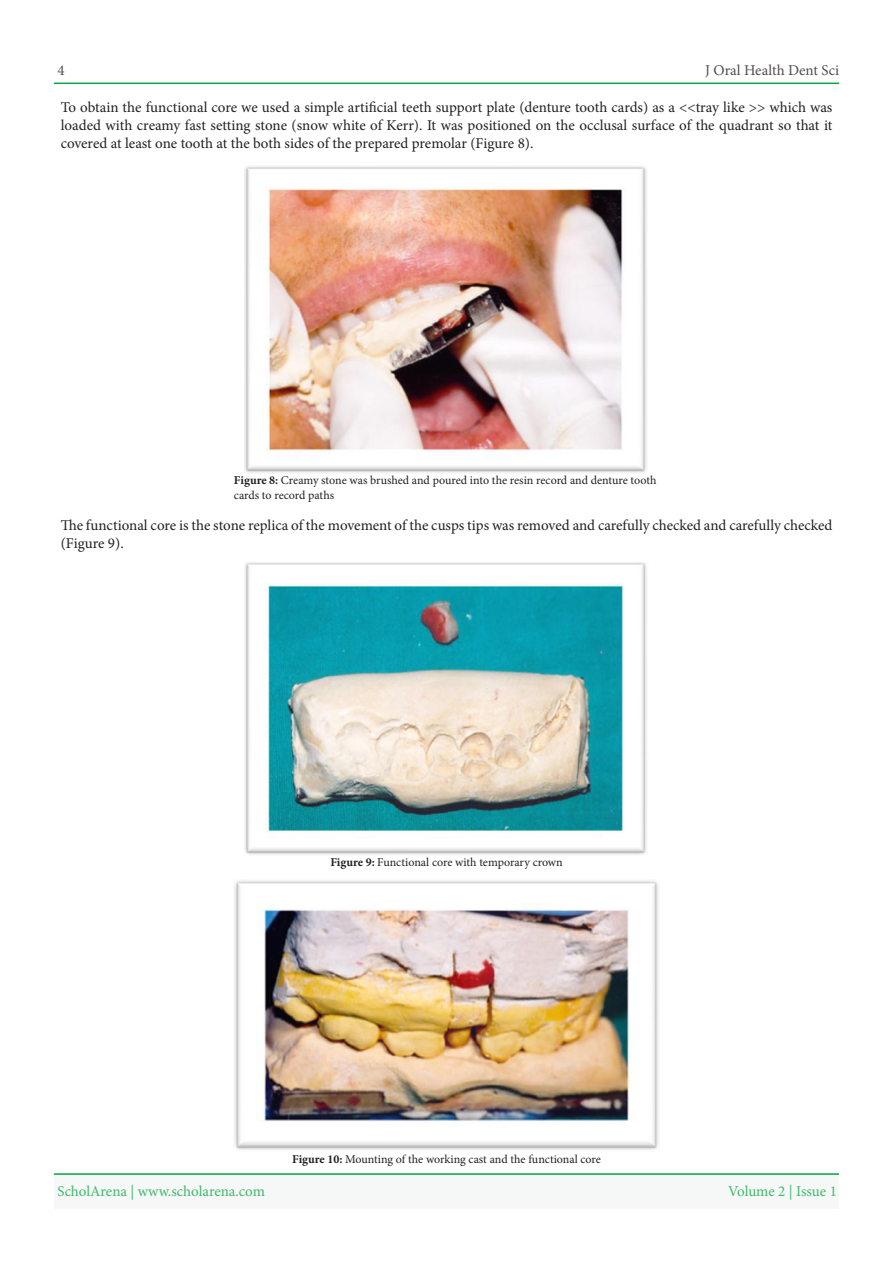
<style>
.page{position:relative;width:893px;height:1263px;background:#fff}
.page>*{position:absolute;margin:0;border:0;box-sizing:border-box;transform-origin:0 0}
.t1{font:15px/18px "Minion Pro";letter-spacing:-.005em;color:#231f20;text-align:justify}
.t2{font:15px "Minion Pro";letter-spacing:-.005em;color:#40b86b}
.t3{font:15px "Minion Pro";color:#524c4c}
.t4{font:12px/14.4px "Minion Pro";letter-spacing:-.005em;color:#231f20}
.s1{font-weight:700}
</style>
<div class="page">
<hr style="left:54px;top:83px;width:785px;height:1px;background:#0aa345">
<div style="left:54px;top:1174px;width:785px;height:35px;background:#f6f7f7"></div>
<hr style="left:54px;top:1173px;width:785px;height:2px;background:#0aa345">
<img style="left:245px;top:166px;width:402px;height:307px">
<img style="left:245px;top:562px;width:402px;height:293px">
<img style="left:234px;top:880px;width:425px;height:270px">
<p class="t3" style="left:57px;top:60px;width:9px">4</p>
<p class="t3" style="left:705px;top:60px;width:135px">J Oral Health Dent Sci</p>
<p class="t1" style="left:61px;top:98px;width:773px">To obtain the functional core we used a simple artificial teeth support plate (denture tooth cards) as a &lt;&lt;tray like &gt;&gt; which was loaded with creamy fast setting stone (snow white of Kerr .) It was positioned on the occlusal surface of the quadrant so that it covered at least one tooth at the both sides of the prepared premolar (Figure .(8</p>
<p class="t4" style="left:234px;top:473px;width:424px"><span class="s1">Figure 8:</span> Creamy stone was brushed and poured into the resin record and denture tooth cards to record paths</p>
<p class="t1" style="left:61px;top:517px;width:773px">The functional core is the stone replica of the movement of the cusps tips was removed and carefully checked and carefully checked (Figure .(9</p>
<p class="t4" style="left:330px;top:855px;width:234px"><span class="s1">Figure 9:</span> Functional core with temporary crown</p>
<p class="t2" style="left:57px;top:1181px;width:209px">ScholArena | www.scholarena.com</p>
<p class="t4" style="left:292px;top:1151px;width:310px"><span class="s1">Figure 10:</span> Mounting of the working cast and the functional core</p>
<p class="t2" style="left:728px;top:1181px;width:110px">Volume 2 | Issue 1</p>
</div>
